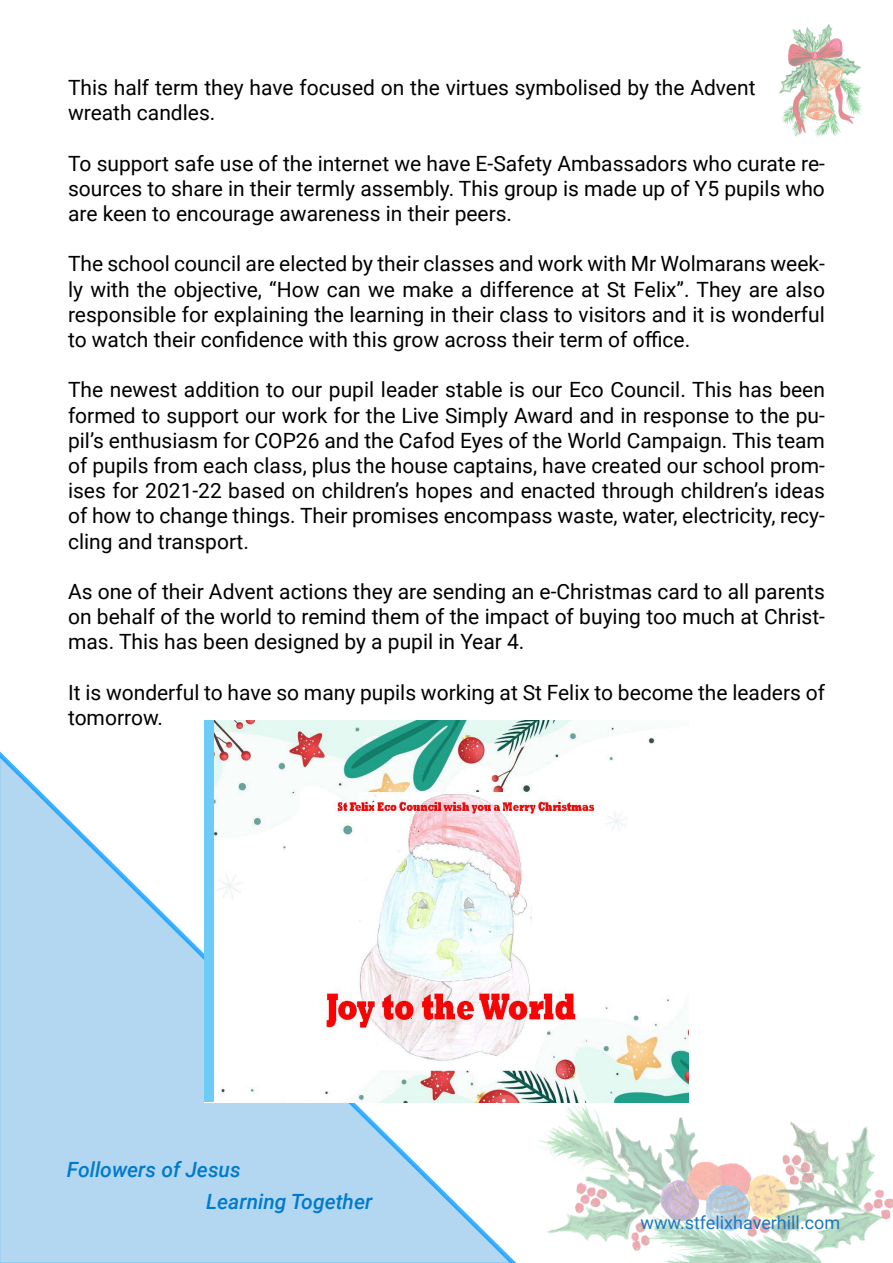
<style>
.page{position:relative;width:893px;height:1263px;background:#fff}
.page>*{position:absolute;margin:0;border:0;box-sizing:border-box;transform-origin:0 0}
.t1{font:21px/25.2px "Roboto";color:#000;text-align:justify}
.t2{font:italic 500 21px/31.5px "Roboto";color:#007acd}
.t3{font:18px "Roboto";color:#2077bd}
</style>
<div class="page">
<svg style="left:0;top:751px;width:522px;height:512px"></svg>
<img style="left:532px;top:1102px;width:361px;height:161px">
<img style="left:213px;top:721px;width:476px;height:381px">
<div style="left:204px;top:721px;width:9px;height:381px;background:#6cccf5"></div>
<img style="left:779px;top:24px;width:83px;height:113px">
<p class="t1" style="left:68px;top:74px;width:689px">This half term they have focused on the virtues symbolised by the Advent wreath candles.</p>
<p class="t1" style="left:68px;top:150px;width:758px">To support safe use of the internet we have E-Safety Ambassadors who curate re&shy;sources to share in their termly assembly. This group is made up of Y5 pupils who are keen to encourage awareness in their peers.</p>
<p class="t1" style="left:68px;top:251px;width:758px">The school council are elected by their classes and work with Mr Wolmarans week&shy;ly with the objective, “How can we make a difference at St Felix”. They are also responsible for explaining the learning in their class to visitors and it is wonderful to watch their confidence with this grow across their term of office.</p>
<p class="t1" style="left:68px;top:377px;width:758px">The newest addition to our pupil leader stable is our Eco Council. This has been formed to support our work for the Live Simply Award and in response to the pu&shy;pil’s enthusiasm for COP26 and the Cafod Eyes of the World Campaign. This team of pupils from each class, plus the house captains, have created our school prom&shy;ises for 2021-22 based on children’s hopes and enacted through children’s ideas of how to change things. Their promises encompass waste, water, electricity, recy&shy;cling and transport.</p>
<p class="t1" style="left:68px;top:578px;width:758px">As one of their Advent actions they are sending an e-Christmas card to all parents on behalf of the world to remind them of the impact of buying too much at Christ&shy;mas. This has been designed by a pupil in Year 4.</p>
<p class="t1" style="left:68px;top:679px;width:758px">It is wonderful to have so many pupils working at St Felix to become the leaders of tomorrow.</p>
<p class="t2" style="left:206px;top:1153px;width:168px;text-indent:-139px">Followers of Jesus<br>Learning Together</p>
<p class="t3" style="left:640px;top:1209px;width:201px">www.stfelixhaverhill.com</p>
</div>
